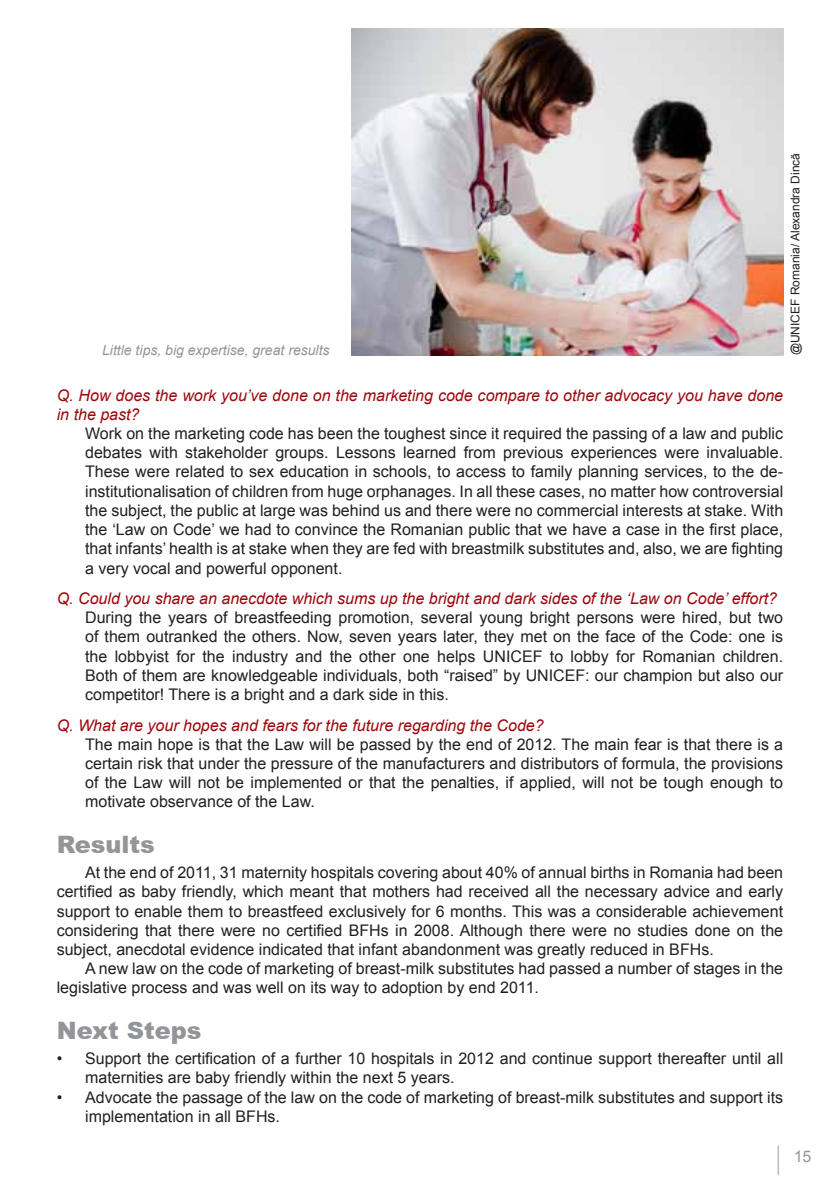
<style>
.page{position:relative;width:840px;height:1191px;background:#fff}
.page>*{position:absolute;margin:0;border:0;box-sizing:border-box;transform-origin:0 0}
.t1{font:24px "Arial Blackrom";color:#939598}
.t2{font:16px/19.2px "Arial";color:#231f20;text-align:justify}
.t3{font:italic 16px/19.2px "Arial";color:#9d070d}
.t4{font:16px "Arial";color:#939598}
.t5{font:italic 14px "Arial";color:#939598}
.t6{font:12px "Arial";color:#231f20}
</style>
<div class="page">
<hr style="left:777px;top:1145px;width:1px;height:30px;background:#bcbdc0">
<img style="left:351px;top:28px;width:431px;height:327px">
<p class="t5" style="left:102px;top:341px;width:229px">Little tips, big expertise, great results</p>
<p class="t6" style="left:786px;top:355px;width:204px;rotate:-90deg">@UNICEF Romania/ Alexandra Dincă</p>
<p class="t3" style="left:57px;top:386px;width:727px">Q. How does the work you’ve done on the marketing code compare to other advocacy you have done in the past?</p>
<p class="t2" style="left:85px;top:424px;width:699px">Work on the marketing code has been the toughest since it required the passing of a law and public debates with stakeholder groups. Lessons learned from previous experiences were invaluable.<br>These were related to sex education in schools, to access to family planning services, to the de&shy;institutionalisation of children from huge orphanages. In all these cases, no matter how controversial the subject, the public at large was behind us and there were no commercial interests at stake. With the ‘Law on Code’ we had to convince the Romanian public that we have a case in the first place, that infants’ health is at stake when they are fed with breastmilk substitutes and, also, we are fighting a very vocal and powerful opponent.</p>
<p class="t3" style="left:57px;top:589px;width:721px">Q. Could you share an anecdote which sums up the bright and dark sides of the ‘Law on Code’ effort?</p>
<p class="t2" style="left:85px;top:608px;width:699px">During the years of breastfeeding promotion, several young bright persons were hired, but two of them outranked the others. Now, seven years later, they met on the face of the Code: one is the lobbyist for the industry and the other one helps UNICEF to lobby for Romanian children.<br>Both of them are knowledgeable individuals, both “raised” by UNICEF: our champion but also our competitor! There is a bright and a dark side in this.</p>
<p class="t3" style="left:57px;top:715px;width:488px">Q. What are your hopes and fears for the future regarding the Code?</p>
<p class="t2" style="left:85px;top:734px;width:699px">The main hope is that the Law will be passed by the end of 2012. The main fear is that there is a certain risk that under the pressure of the manufacturers and distributors of formula, the provisions of the Law will not be implemented or that the penalties, if applied, will not be tough enough to motivate observance of the Law.</p>
<h1 class="t1" style="left:57px;top:827px;width:100px">Results</h1>
<p class="t2" style="left:57px;top:863px;width:727px;text-indent:28px">At the end of 2011, 31 maternity hospitals covering about 40% of annual births in Romania had been certified as baby friendly, which meant that mothers had received all the necessary advice and early support to enable them to breastfeed exclusively for 6 months. This was a considerable achievement considering that there were no certified BFHs in 2008. Although there were no studies done on the subject, anecdotal evidence indicated that infant abandonment was greatly reduced in BFHs.</p>
<p class="t2" style="left:57px;top:959px;width:727px;text-indent:28px">A new law on the code of marketing of breast-milk substitutes had passed a number of stages in the legislative process and was well on its way to adoption by end 2011.</p>
<h1 class="t1" style="left:57px;top:1012px;width:146px">Next Steps</h1>
<p class="t2" style="left:85px;top:1048px;width:699px;text-indent:-28px">• Support the certification of a further 10 hospitals in 2012 and continue support thereafter until all maternities are baby friendly within the next 5 years.</p>
<p class="t2" style="left:85px;top:1087px;width:699px;text-indent:-28px">• Advocate the passage of the law on the code of marketing of breast-milk substitutes and support its implementation in all BFHs.</p>
<p class="t4" style="left:793px;top:1145px;width:19px">15</p>
</div>
